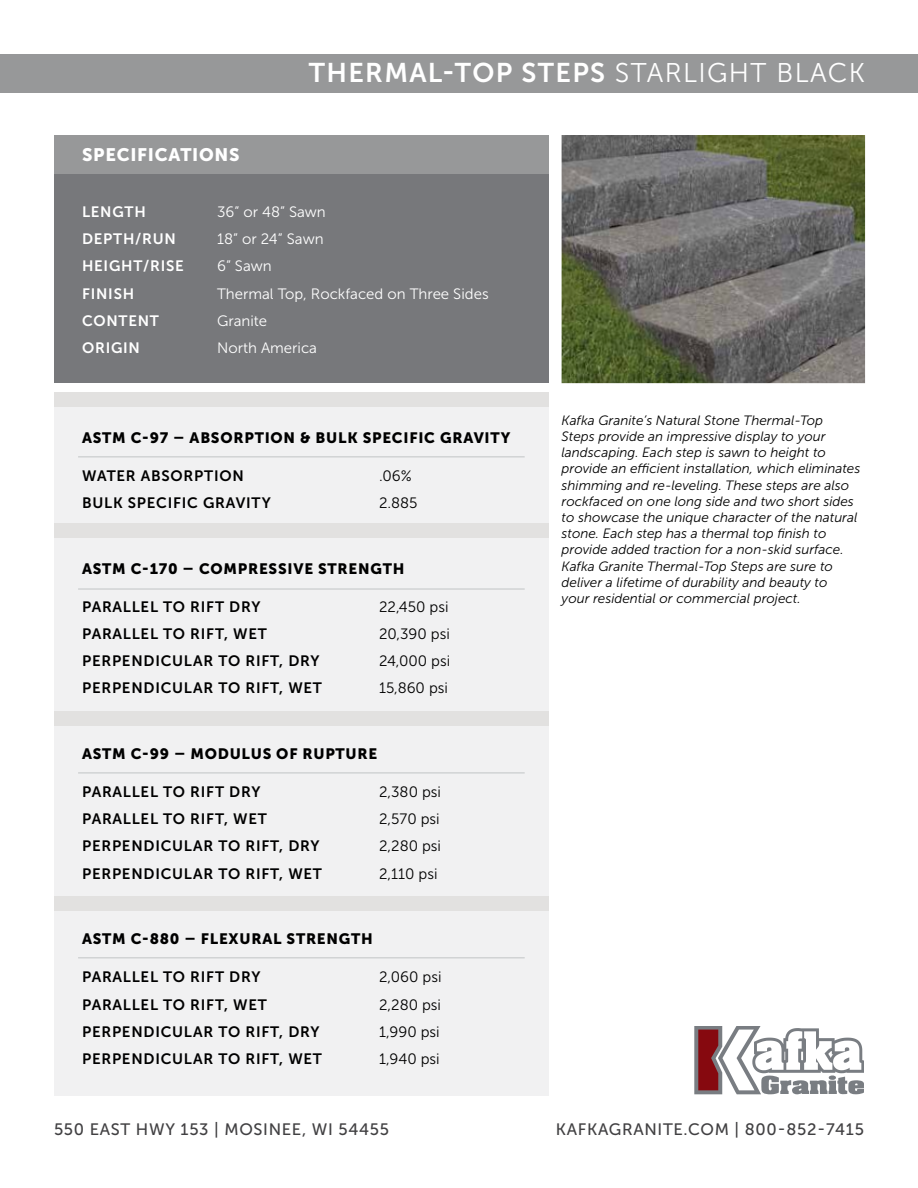
<style>
.page{position:relative;width:918px;height:1188px;background:#fff}
.page>*{position:absolute;margin:0;border:0;box-sizing:border-box;transform-origin:0 0}
.t1{font:27px "Museo Sans 700";letter-spacing:.05em;color:#fff}
.t2{font:18px "Museo Sans 900";letter-spacing:.04em;color:#fff}
.t3{font:16.5px "Museo Sans 500";letter-spacing:.04em;color:#414042}
.t4{font:15px "Museo Sans 700";letter-spacing:.05em;color:#000}
.t5{font:15px "Museo Sans 900";letter-spacing:.05em;color:#000}
.t6{font:15px "Museo Sans 300";color:#000}
.t7{font:15px "Museo Sans 300";color:#fff}
.t8{font:15px "Museo Sans 700";letter-spacing:.05em;color:#fff}
.t9{font:italic 13.5px/16.2px "Museo Sans 300";color:#000}
.s1{font-family:"Museo Sans 300"}
</style>
<div class="page">
<div style="left:54px;top:136px;width:495px;height:247px;background:#77787b"></div>
<svg style="left:694px;top:1026px;width:170px;height:68px"></svg>
<div style="left:0;top:54px;width:918px;height:39px;background:#979899"></div>
<div style="left:54px;top:393px;width:495px;height:703px;background:#f1f1f2"></div>
<div style="left:54px;top:523px;width:495px;height:14px;background:#e2e1e0"></div>
<div style="left:54px;top:711px;width:495px;height:14px;background:#e2e1e0"></div>
<div style="left:54px;top:896px;width:495px;height:14px;background:#e2e1e0"></div>
<hr style="left:78px;top:456px;width:447px;height:2px;background:#d1d3d4">
<hr style="left:78px;top:588px;width:447px;height:2px;background:#d1d3d4">
<hr style="left:78px;top:772px;width:447px;height:2px;background:#d1d3d4">
<hr style="left:78px;top:957px;width:447px;height:1px;background:#d1d3d4">
<div style="left:54px;top:135px;width:495px;height:39px;background:#979899"></div>
<div style="left:54px;top:393px;width:495px;height:14px;background:#e2e1e0"></div>
<img style="left:562px;top:135px;width:303px;height:248px">
<h2 class="t2" style="left:82px;top:145px;width:159px">SPECIFICATIONS</h2>
<h1 class="t1" style="left:309px;top:58px;width:558px">THERMAL-TOP STEPS <span class="s1">STARLIGHT BLACK</span></h1>
<p class="t8" style="left:82px;top:203px;width:65px">LENGTH</p>
<p class="t7" style="left:217px;top:204px;width:110px">36” or 48” Sawn</p>
<p class="t8" style="left:82px;top:231px;width:95px">DEPTH/RUN</p>
<p class="t7" style="left:217px;top:231px;width:108px">18” or 24” Sawn</p>
<p class="t8" style="left:82px;top:258px;width:103px">HEIGHT/RISE</p>
<p class="t7" style="left:217px;top:258px;width:56px">6” Sawn</p>
<p class="t8" style="left:82px;top:285px;width:54px">FINISH</p>
<p class="t7" style="left:217px;top:285px;width:273px">Thermal Top, Rockfaced on Three Sides</p>
<p class="t8" style="left:82px;top:312px;width:78px">CONTENT</p>
<p class="t7" style="left:217px;top:312px;width:52px">Granite</p>
<p class="t8" style="left:82px;top:339px;width:59px">ORIGIN</p>
<p class="t7" style="left:217px;top:340px;width:102px">North America</p>
<p class="t5" style="left:82px;top:429px;width:430px">ASTM C-97 – ABSORPTION &amp; BULK SPECIFIC GRAVITY</p>
<p class="t4" style="left:82px;top:468px;width:163px">WATER ABSORPTION</p>
<p class="t6" style="left:379px;top:468px;width:34px">.06%</p>
<p class="t4" style="left:82px;top:495px;width:190px">BULK SPECIFIC GRAVITY</p>
<p class="t6" style="left:379px;top:495px;width:40px">2.885</p>
<p class="t5" style="left:82px;top:560px;width:324px">ASTM C-170 – COMPRESSIVE STRENGTH</p>
<p class="t4" style="left:82px;top:598px;width:180px">PARALLEL TO RIFT DRY</p>
<p class="t6" style="left:379px;top:599px;width:71px">22,450 psi</p>
<p class="t4" style="left:82px;top:626px;width:186px">PARALLEL TO RIFT, WET</p>
<p class="t6" style="left:379px;top:626px;width:72px">20,390 psi</p>
<p class="t4" style="left:82px;top:653px;width:239px">PERPENDICULAR TO RIFT, DRY</p>
<p class="t6" style="left:379px;top:653px;width:73px">24,000 psi</p>
<p class="t4" style="left:82px;top:680px;width:241px">PERPENDICULAR TO RIFT, WET</p>
<p class="t6" style="left:379px;top:680px;width:70px">15,860 psi</p>
<p class="t5" style="left:82px;top:745px;width:297px">ASTM C-99 – MODULUS OF RUPTURE</p>
<p class="t4" style="left:82px;top:784px;width:180px">PARALLEL TO RIFT DRY</p>
<p class="t6" style="left:379px;top:784px;width:63px">2,380 psi</p>
<p class="t4" style="left:82px;top:811px;width:186px">PARALLEL TO RIFT, WET</p>
<p class="t6" style="left:379px;top:811px;width:62px">2,570 psi</p>
<p class="t4" style="left:82px;top:838px;width:239px">PERPENDICULAR TO RIFT, DRY</p>
<p class="t6" style="left:379px;top:838px;width:64px">2,280 psi</p>
<p class="t4" style="left:82px;top:865px;width:241px">PERPENDICULAR TO RIFT, WET</p>
<p class="t6" style="left:379px;top:865px;width:60px">2,110 psi</p>
<p class="t5" style="left:82px;top:930px;width:292px">ASTM C-880 – FLEXURAL STRENGTH</p>
<p class="t4" style="left:82px;top:969px;width:180px">PARALLEL TO RIFT DRY</p>
<p class="t6" style="left:379px;top:969px;width:64px">2,060 psi</p>
<p class="t4" style="left:82px;top:996px;width:186px">PARALLEL TO RIFT, WET</p>
<p class="t6" style="left:379px;top:996px;width:64px">2,280 psi</p>
<p class="t4" style="left:82px;top:1023px;width:239px">PERPENDICULAR TO RIFT, DRY</p>
<p class="t6" style="left:379px;top:1023px;width:62px">1,990 psi</p>
<p class="t4" style="left:82px;top:1050px;width:241px">PERPENDICULAR TO RIFT, WET</p>
<p class="t6" style="left:379px;top:1051px;width:62px">1,940 psi</p>
<p class="t9" style="left:562px;top:412px;width:300px">Kafka Granite’s Natural Stone Thermal-Top<br>Steps provide an impressive display to your landscaping. Each step is sawn to height to provide an efficient installation, which eliminates shimming and re-leveling. These steps are also rockfaced on one long side and two short sides to showcase the unique character of the natural stone. Each step has a thermal top finish to provide added traction for a non-skid surface.<br>Kafka Granite Thermal-Top Steps are sure to deliver a lifetime of durability and beauty to<br>your residential or commercial project.</p>
<p class="t3" style="left:54px;top:1120px;width:337px">550 EAST HWY 153 | MOSINEE, WI 54455</p>
<p class="t3" style="left:556px;top:1120px;width:310px">KAFKAGRANITE.COM | 800-852-7415</p>
</div>
